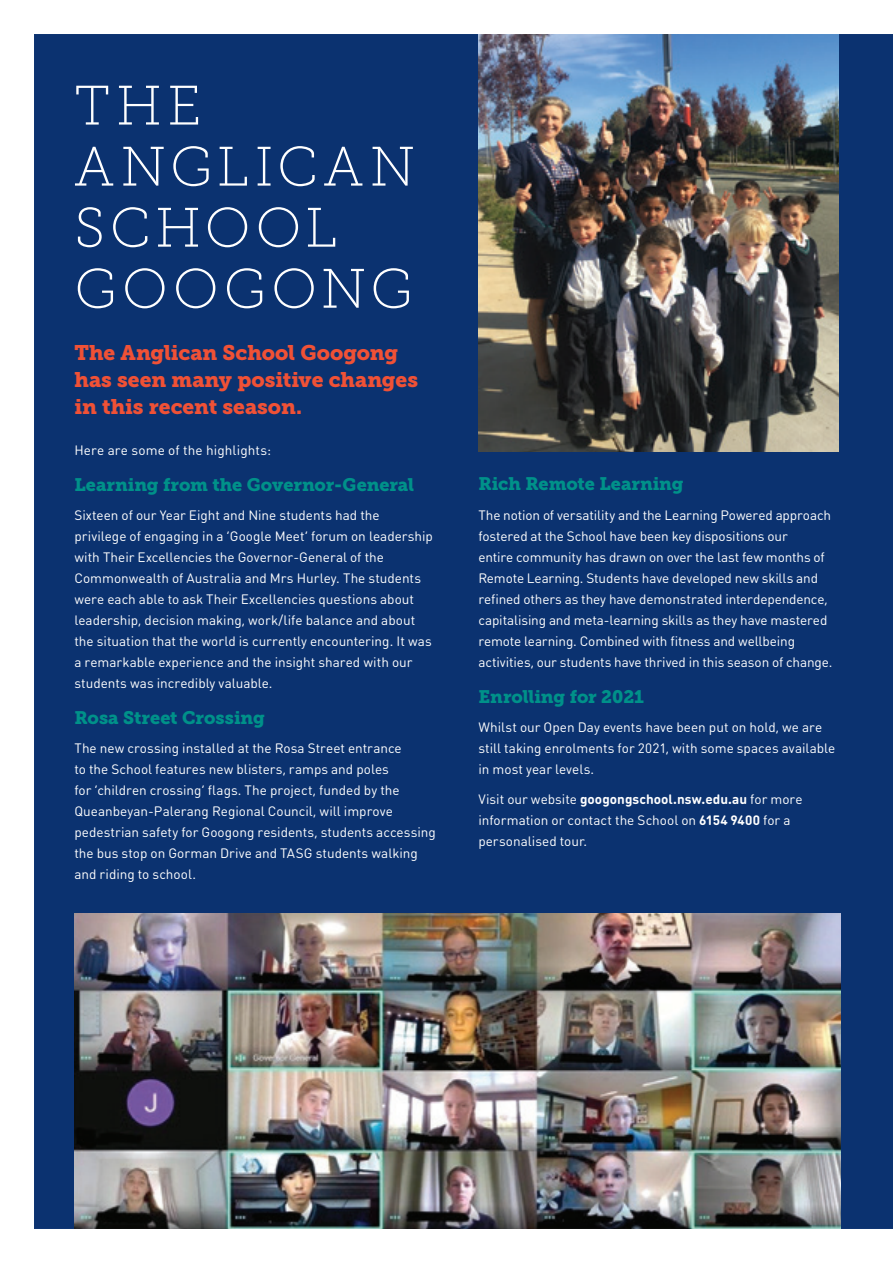
<style>
.page{position:relative;width:893px;height:1263px;background:#fff}
.page>*{position:absolute;margin:0;border:0;box-sizing:border-box;transform-origin:0 0}
.t1{font:55.5px/61.1px "Museo Slab 100";letter-spacing:.09em;color:#fff}
.t2{font:21px/27px "Museo Slab 900";letter-spacing:-.005em;color:#f05136}
.t3{font:18px "Museo Slab 900";letter-spacing:-.005em;color:#009189}
.t4{font:13.5px/21px "DIN Round OT";color:#fff}
.s1{font-weight:700}
</style>
<div class="page">
<img style="left:34px;top:34px;width:859px;height:1195px">
<h1 class="t1" style="left:74px;top:75px;width:342px">THE<br>ANGLICAN<br>SCHOOL<br>GOOGONG</h1>
<h2 class="t2" style="left:74px;top:340px;width:345px">The Anglican School Googong has seen many positive changes in this recent season.</h2>
<p class="t4" style="left:74px;top:439px;width:198px">Here are some of the highlights:</p>
<h3 class="t3" style="left:74px;top:474px;width:341px">Learning from the Governor-General</h3>
<p class="t4" style="left:74px;top:504px;width:360px">Sixteen of our Year Eight and Nine students had the privilege of engaging in a ‘Google Meet’ forum on leadership with Their Excellencies the Governor-General of the Commonwealth of Australia and Mrs Hurley. The students were each able to ask Their Excellencies questions about leadership, decision making, work/life balance and about the situation that the world is currently encountering. It was a remarkable experience and the insight shared with our students was incredibly valuable.</p>
<h3 class="t3" style="left:74px;top:707px;width:192px">Rosa Street Crossing</h3>
<p class="t4" style="left:74px;top:737px;width:363px">The new crossing installed at the Rosa Street entrance<br>to the School features new blisters, ramps and poles<br>for ‘children crossing’ flags. The project, funded by the Queanbeyan-Palerang Regional Council, will improve pedestrian safety for Googong residents, students accessing the bus stop on Gorman Drive and TASG students walking and riding to school.</p>
<h3 class="t3" style="left:478px;top:474px;width:207px">Rich Remote Learning</h3>
<p class="t4" style="left:478px;top:504px;width:356px">The notion of versatility and the Learning Powered approach fostered at the School have been key dispositions our<br>entire community has drawn on over the last few months of Remote Learning. Students have developed new skills and refined others as they have demonstrated interdependence, capitalising and meta-learning skills as they have mastered remote learning. Combined with fitness and wellbeing activities, our students have thrived in this season of change.</p>
<h3 class="t3" style="left:478px;top:686px;width:167px">Enrolling for 2021</h3>
<p class="t4" style="left:478px;top:716px;width:358px">Whilst our Open Day events have been put on hold, we are still taking enrolments for 2021, with some spaces available in most year levels.</p>
<p class="t4" style="left:478px;top:788px;width:326px">Visit our website <span class="s1">googongschool.nsw.edu.au</span> for more information or contact the School on <span class="s1">6154 9400</span> for a personalised tour.</p>
</div>
